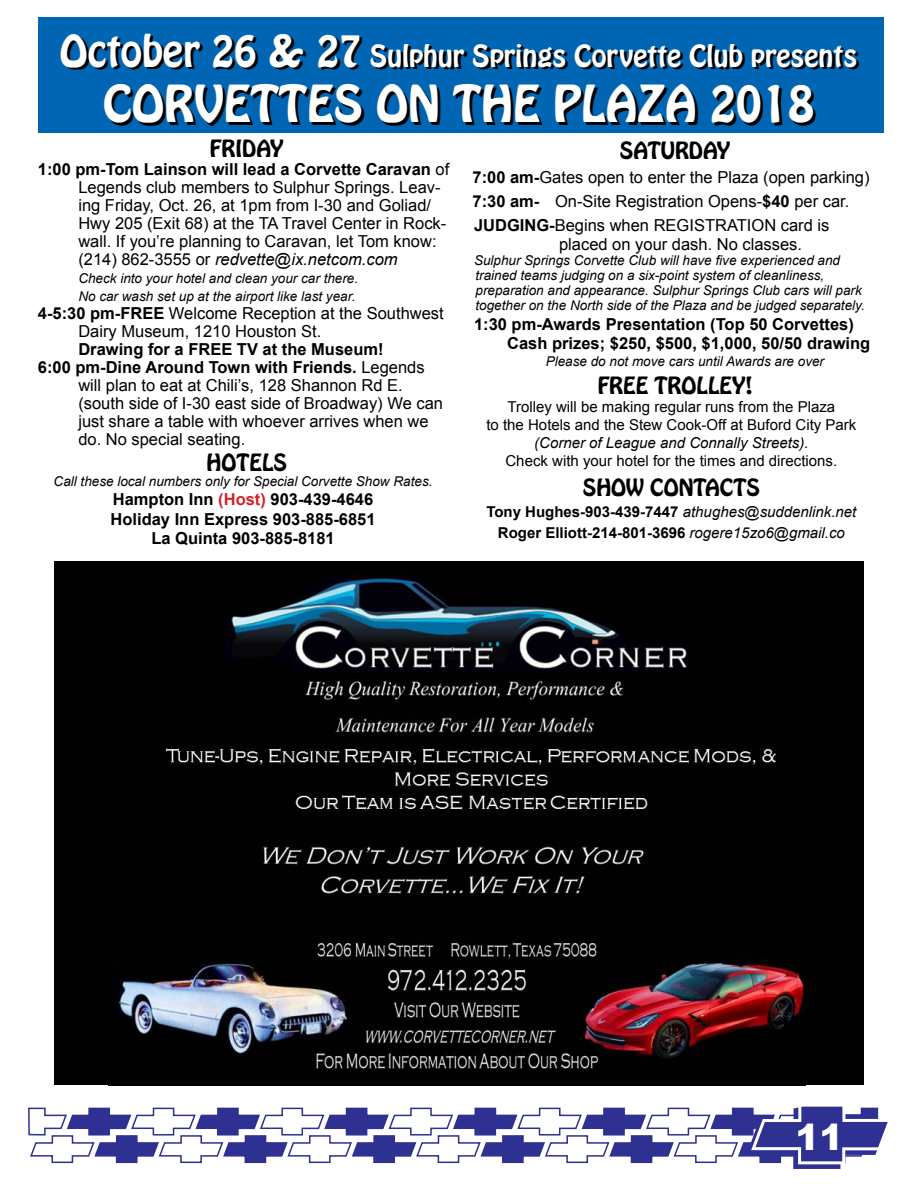
<style>
.page{position:relative;width:918px;height:1188px;background:#fff}
.page>*{position:absolute;margin:0;border:0;box-sizing:border-box;transform-origin:0 0}
.t1{font:45px "Hobo Std";color:#fff}
.t2{font:900 36px "Arial";color:#fff}
.t3{font:27px "Hobo Std";color:#fff}
.t4{font:21px "Hobo Std";color:#000}
.t5{font:16.5px/18px "Arial";color:#000}
.t6{font:700 16.5px/19.5px "Arial";color:#000;text-align:center}
.t7{font:15px/18px "Arial";color:#000;text-align:center}
.t8{font:700 15px/21px "Arial";color:#000;text-align:center}
.t9{font:italic 15px "Arial";color:#000}
.t10{font:italic 13.5px/15px "Arial";color:#000}
.s1{font-size:39px}
.s2{font-weight:700}
.s3{font-style:italic}
.s4{font-weight:400}
.s5{color:#d2232a}
.s6{font-weight:400;font-style:italic}
</style>
<div class="page">
<svg style="left:28px;top:1106px;width:860px;height:63px"></svg>
<div style="left:54px;top:562px;width:810px;height:523px;background:#000"></div>
<img style="left:114px;top:573px;width:692px;height:496px">
<div style="left:39px;top:17px;width:845px;height:116px;background:#0066b3"></div>
<h3 class="t3" style="left:60px;top:37px;width:799px"><span class="s1">OCTOBER 26 &amp; 27</span> SULPHUR SPRINGS CORVETTE CLUB PRESENTS</h3>
<h1 class="t1" style="left:103px;top:73px;width:713px">CORVETTES ON THE PLAZA 2018</h1>
<p class="t4" style="left:210px;top:134px;width:75px">FRIDAY</p>
<p class="t5" style="left:78px;top:161px;width:372px;text-indent:-40px"><span class="s2">1:00 pm-Tom Lainson will lead a Corvette Caravan</span> of Legends club members to Sulphur Springs. Leav&shy;ing Friday, Oct. 26, at 1pm from I-30 and Goliad/ Hwy 205 (Exit 68) at the TA Travel Center in Rock&shy;wall. If you’re planning to Caravan, let Tom know: (214) 862-3555 or <span class="s3">redvette@ix.netcom.com</span></p>
<p class="t10" style="left:78px;top:270px;width:281px;line-height:18px">Check into your hotel and clean your car there.<br>No car wash set up at the airport like last year.</p>
<p class="t5" style="left:78px;top:305px;width:367px;text-indent:-41px"><span class="s2">4-5:30 pm-FREE</span> Welcome Reception at the Southwest<br>Dairy Museum, 1210 Houston St.</p>
<p class="t6" style="left:78px;top:340px;width:307px">Drawing for a FREE TV at the Museum!</p>
<p class="t6" style="left:38px;top:358px;width:388px">6:00 pm-Dine Around Town with Friends. <span class="s4">Legends</span></p>
<p class="t5" style="left:78px;top:377px;width:326px">will plan to eat at Chili’s, 128 Shannon Rd E.</p>
<p class="t5" style="left:78px;top:395px;width:366px">(south side of I-30 east side of Broadway) We can</p>
<p class="t5" style="left:78px;top:413px;width:352px">just share a table with whoever arrives when we</p>
<p class="t5" style="left:78px;top:431px;width:168px">do. No special seating.</p>
<p class="t4" style="left:206px;top:448px;width:79px">HOTELS</p>
<p class="t10" style="left:54px;top:474px;width:380px">Call these local numbers only for Special Corvette Show Rates.</p>
<p class="t6" style="left:111px;top:490px;width:267px">Hampton Inn <span class="s5">(Host)</span> 903-439-4646<br>Holiday Inn Express 903-885-6851<br>La Quinta 903-885-8181</p>
<p class="t4" style="left:620px;top:135px;width:112px">SATURDAY</p>
<p class="t5" style="left:472px;top:165px;width:399px;line-height:24px"><span class="s2">7:00 am-</span>Gates open to enter the Plaza (open parking)<br><span class="s2">7:30 am-</span> On-Site Registration Opens-<span class="s2">$40</span> per car.<br><span class="s2">Judging</span></p>
<p class="t5" style="left:559px;top:215px;width:272px;line-height:19.5px;text-indent:-10px"><span class="s2">-</span>Begins when REGISTRATION card is placed on your dash. No classes.</p>
<p class="t10" style="left:474px;top:253px;width:392px">Sulphur Springs Corvette Club will have five experienced and trained teams judging on a six-point system of cleanliness, preparation and appearance. Sulphur Springs Club cars will park together on the North side of the Plaza and be judged separately.</p>
<p class="t6" style="left:507px;top:315px;width:365px;text-align:left;text-indent:-33px">1:30 pm-Awards Presentation (Top 50 Corvettes)<br>Cash prizes; $250, $500, $1,000, 50/50 drawing</p>
<p class="t10" style="left:546px;top:354px;width:280px">Please do not move cars until Awards are over</p>
<p class="t4" style="left:598px;top:371px;width:26px">FREE</p>
<p class="t4" style="left:654px;top:371px;width:100px">TROLLEY!</p>
<p class="t7" style="left:486px;top:398px;width:371px">Trolley will be making regular runs from the Plaza<br>to the Hotels and the Stew Cook-Off at Buford City Park</p>
<p class="t9" style="left:534px;top:433px;width:276px">(Corner of League and Connally Streets).</p>
<p class="t7" style="left:506px;top:452px;width:333px">Check with your hotel for the times and directions.</p>
<p class="t4" style="left:583px;top:473px;width:176px">SHOW CONTACTS</p>
<p class="t8" style="left:486px;top:502px;width:372px">Tony Hughes-903-439-7447 <span class="s6">athughes@suddenlink.net<br></span>Roger Elliott-214-801-3696 <span class="s6">rogere15zo6@gmail.co</span></p>
<h2 class="t2" style="left:796px;top:1111px;width:50px">11</h2>
</div>
